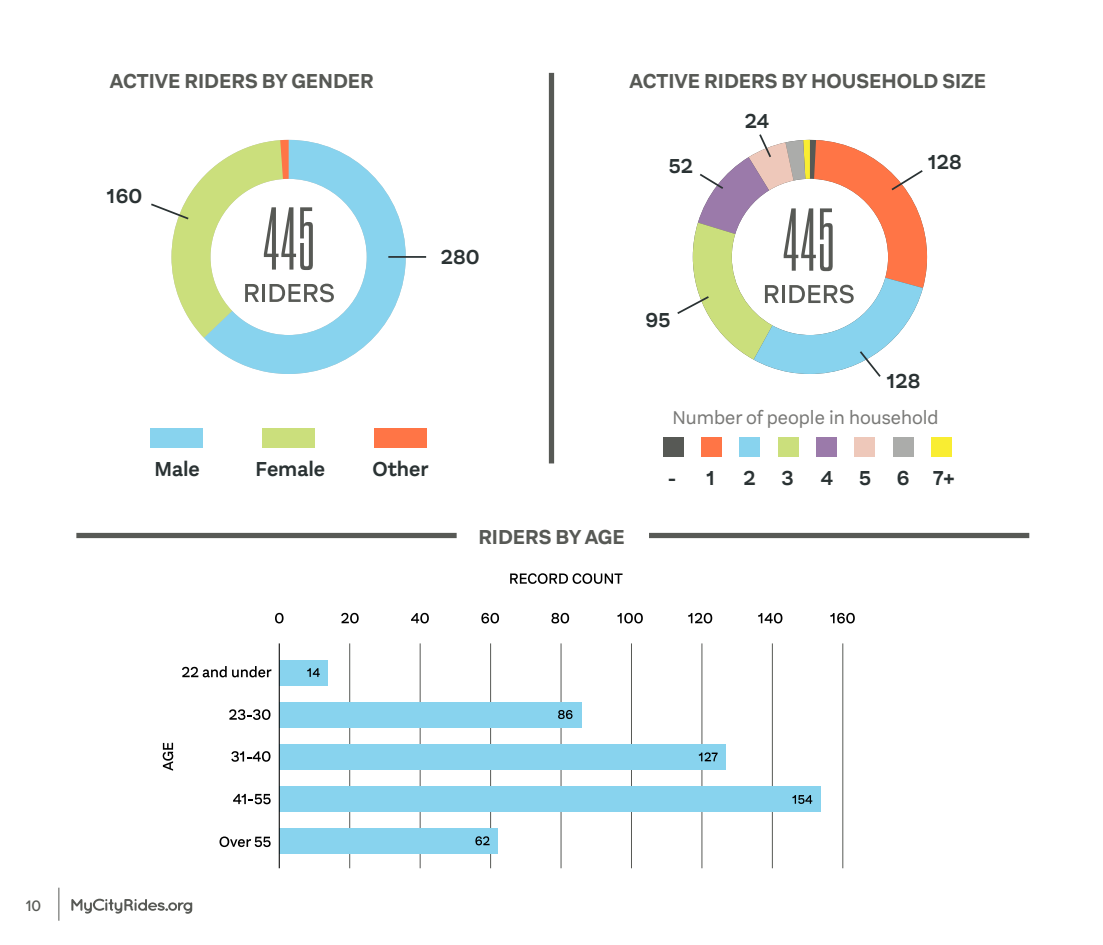
<style>
.page{position:relative;width:1103px;height:945px;background:#fff}
.page>*{position:absolute;margin:0;border:0;box-sizing:border-box;transform-origin:0 0}
.t1{font:700 21px "Aestetico";color:#575955}
.t2{font:600 21px "Aestetico";color:#2a3233}
.t3{font:19.25px "Aestetico";color:#797977}
.t4{font:500 15.75px "Proxima Nova";color:#575955}
</style>
<div class="page">
<svg style="left:71px;top:899px;width:121px;height:15px"></svg>
<hr style="left:58px;top:888px;width:1px;height:33px;background:#575955">
<svg style="left:204px;top:149px;width:202px;height:225px;fill:#88d3ee"></svg>
<hr style="left:388px;top:256px;width:38px;height:2px;background:#2a3233">
<svg style="left:677px;top:134px;width:250px;height:243px"></svg>
<svg style="left:151px;top:140px;width:183px;height:198px"></svg>
<div style="left:151px;top:428px;width:52px;height:20px;background:#88d3ee"></div>
<div style="left:663px;top:437px;width:20px;height:19px;background:#575955"></div>
<div style="left:701px;top:437px;width:21px;height:19px;background:#ff7546"></div>
<div style="left:739px;top:437px;width:21px;height:19px;background:#88d3ee"></div>
<div style="left:778px;top:437px;width:20px;height:19px;background:#cbdf7c"></div>
<div style="left:816px;top:437px;width:20px;height:19px;background:#9b7aaa"></div>
<div style="left:854px;top:437px;width:21px;height:19px;background:#eec8ba"></div>
<div style="left:892px;top:437px;width:21px;height:19px;background:#abacaa"></div>
<div style="left:931px;top:437px;width:20px;height:19px;background:#f9ed32"></div>
<div style="left:262px;top:428px;width:53px;height:20px;background:#cbdf7c"></div>
<div style="left:374px;top:428px;width:52px;height:20px;background:#ff7546"></div>
<hr style="left:349px;top:643px;width:1px;height:225px;background:#575955">
<hr style="left:420px;top:643px;width:1px;height:225px;background:#575955">
<hr style="left:490px;top:643px;width:1px;height:225px;background:#575955">
<hr style="left:560px;top:643px;width:1px;height:225px;background:#575955">
<hr style="left:631px;top:643px;width:1px;height:225px;background:#575955">
<hr style="left:701px;top:643px;width:1px;height:225px;background:#575955">
<hr style="left:772px;top:643px;width:1px;height:225px;background:#575955">
<hr style="left:842px;top:643px;width:1px;height:225px;background:#575955">
<svg style="left:341px;top:613px;width:18px;height:10px"></svg>
<svg style="left:411px;top:613px;width:18px;height:10px"></svg>
<svg style="left:481px;top:613px;width:18px;height:10px"></svg>
<svg style="left:551px;top:613px;width:18px;height:10px"></svg>
<svg style="left:617px;top:613px;width:26px;height:10px"></svg>
<svg style="left:688px;top:613px;width:24px;height:10px"></svg>
<svg style="left:758px;top:613px;width:24px;height:10px"></svg>
<svg style="left:830px;top:613px;width:24px;height:10px"></svg>
<svg style="left:182px;top:666px;width:89px;height:11px"></svg>
<svg style="left:229px;top:709px;width:41px;height:11px"></svg>
<svg style="left:231px;top:751px;width:39px;height:11px"></svg>
<svg style="left:233px;top:794px;width:38px;height:10px"></svg>
<svg style="left:219px;top:836px;width:52px;height:11px"></svg>
<svg style="left:163px;top:743px;width:10px;height:28px"></svg>
<svg style="left:275px;top:613px;width:8px;height:10px"></svg>
<div style="left:279px;top:828px;width:218px;height:25px;background:#88d3ee"></div>
<div style="left:279px;top:786px;width:541px;height:25px;background:#88d3ee"></div>
<div style="left:279px;top:744px;width:446px;height:25px;background:#88d3ee"></div>
<div style="left:279px;top:702px;width:302px;height:25px;background:#88d3ee"></div>
<div style="left:279px;top:660px;width:49px;height:25px;background:#88d3ee"></div>
<svg style="left:475px;top:836px;width:14px;height:9px"></svg>
<svg style="left:792px;top:795px;width:20px;height:9px"></svg>
<svg style="left:698px;top:752px;width:19px;height:9px"></svg>
<svg style="left:558px;top:710px;width:14px;height:9px"></svg>
<svg style="left:307px;top:668px;width:13px;height:9px"></svg>
<hr style="left:279px;top:643px;width:1px;height:225px;background:#000">
<svg style="left:510px;top:573px;width:112px;height:11px"></svg>
<div style="left:76px;top:533px;width:380px;height:5px;background:#575955"></div>
<div style="left:649px;top:533px;width:380px;height:5px;background:#575955"></div>
<div style="left:549px;top:73px;width:5px;height:390px;background:#575955"></div>
<p class="t1" style="left:110px;top:69px;width:265px">ACTIVE RIDERS BY GENDER</p>
<p class="t2" style="left:107px;top:184px;width:37px">160</p>
<p class="t2" style="left:441px;top:244px;width:40px">280</p>
<p class="t1" style="left:629px;top:69px;width:358px">ACTIVE RIDERS BY HOUSEHOLD SIZE</p>
<p class="t2" style="left:668px;top:153px;width:26px">52</p>
<p class="t2" style="left:744px;top:109px;width:26px">24</p>
<p class="t2" style="left:928px;top:150px;width:35px">128</p>
<p class="t2" style="left:154px;top:457px;width:47px">Male</p>
<p class="t2" style="left:256px;top:457px;width:71px">Female</p>
<p class="t2" style="left:372px;top:457px;width:58px">Other</p>
<p class="t1" style="left:478px;top:524px;width:148px">RIDERS BY AGE</p>
<p class="t2" style="left:645px;top:308px;width:26px">95</p>
<p class="t2" style="left:886px;top:369px;width:35px">128</p>
<p class="t3" style="left:672px;top:407px;width:268px">Number of people in household</p>
<p class="t2" style="left:668px;top:466px;width:49px">- 1</p>
<p class="t2" style="left:743px;top:466px;width:52px">2 3</p>
<p class="t2" style="left:820px;top:466px;width:135px">4 5 6 7+</p>
<p class="t4" style="left:26px;top:894px;width:17px">10</p>
</div>
